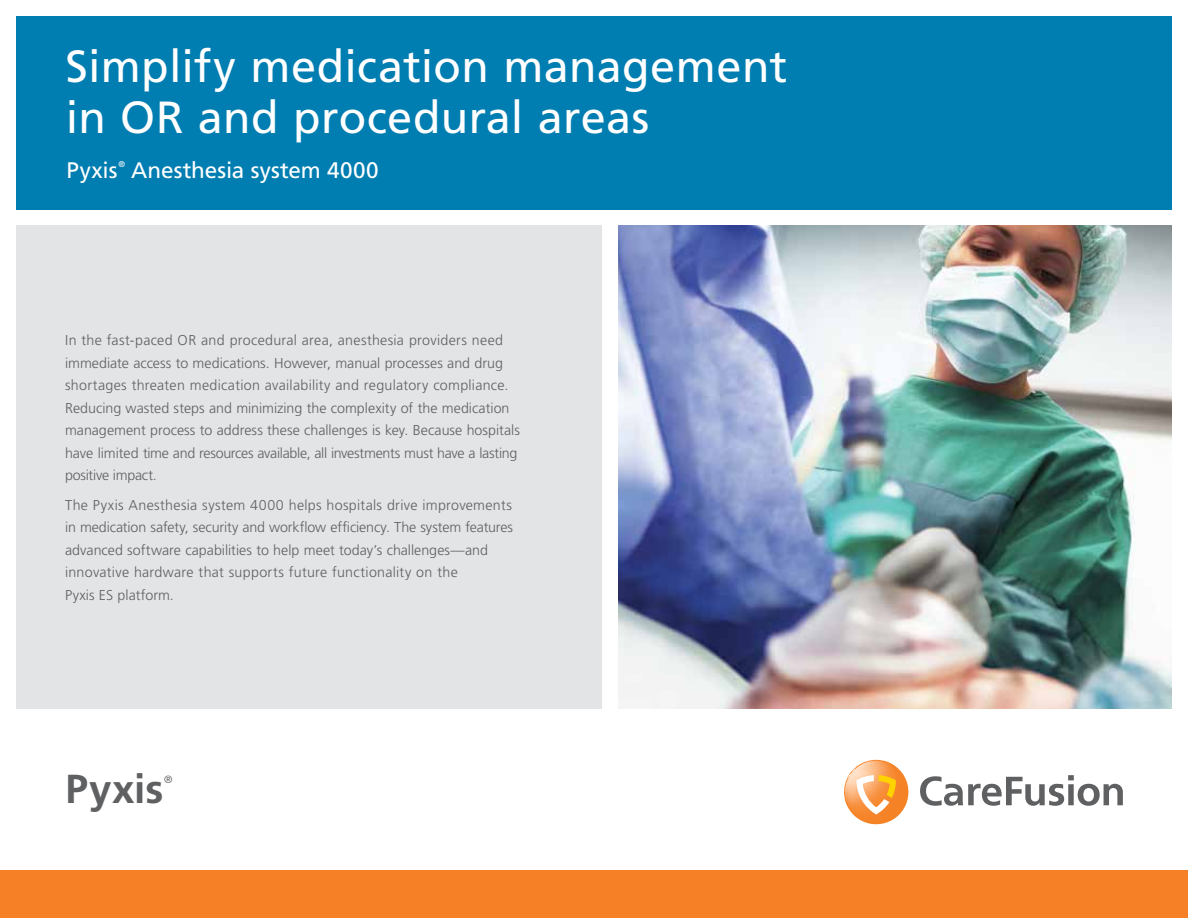
<style>
.page{position:relative;width:1188px;height:918px;background:#fff}
.page>*{position:absolute;margin:0;border:0;box-sizing:border-box;transform-origin:0 0}
.t1{font:45px/51px "Frutiger LT Std";letter-spacing:.005em;color:#fff}
.t2{font:700 40.5px "Frutiger LT Std";letter-spacing:.005em;color:#5f6062}
.t3{font:22.5px "Frutiger LT Std";letter-spacing:.005em;color:#fff}
.t4{font:300 14.25px/22.5px "Frutiger LT Std";letter-spacing:.005em;color:#5f6062}
.t5{font:300 10.5px "Frutiger LT Std";color:#5f6062}
.t6{font:8.25px "Frutiger LT Std";color:#fff}
</style>
<div class="page">
<svg style="left:920px;top:775px;width:203px;height:31px"></svg>
<svg style="left:844px;top:760px;width:65px;height:65px"></svg>
<div style="left:0;top:870px;width:1188px;height:48px;background:#f58025"></div>
<div style="left:16px;top:16px;width:1156px;height:193px;background:#007db1"></div>
<div style="left:16px;top:225px;width:586px;height:484px;background:#e3e4e5"></div>
<img style="left:618px;top:225px;width:554px;height:484px">
<h1 class="t1" style="left:65px;top:41px;width:724px">Simplify medication management in OR and procedural areas</h1>
<h3 class="t3" style="left:67px;top:157px;width:52px">Pyxis</h3>
<p class="t6" style="left:118px;top:159px;width:8px">®</p>
<h3 class="t3" style="left:131px;top:157px;width:249px">Anesthesia system 4000</h3>
<p class="t4" style="left:65px;top:329px;width:456px">In the fast-paced OR and procedural area, anesthesia providers need immediate access to medications. However, manual processes and drug shortages threaten medication availability and regulatory compliance.<br>Reducing wasted steps and minimizing the complexity of the medication management process to address these challenges is key. Because hospitals have limited time and resources available, all investments must have a lasting positive impact.</p>
<p class="t4" style="left:65px;top:494px;width:449px">The Pyxis Anesthesia system 4000 helps hospitals drive improvements in medication safety, security and workflow efficiency. The system features advanced software capabilities to help meet today’s challenges—and innovative hardware that supports future functionality on the<br>Pyxis ES platform.</p>
<h2 class="t2" style="left:66px;top:765px;width:99px">Pyxis</h2>
<p class="t5" style="left:164px;top:774px;width:10px">®</p>
</div>
